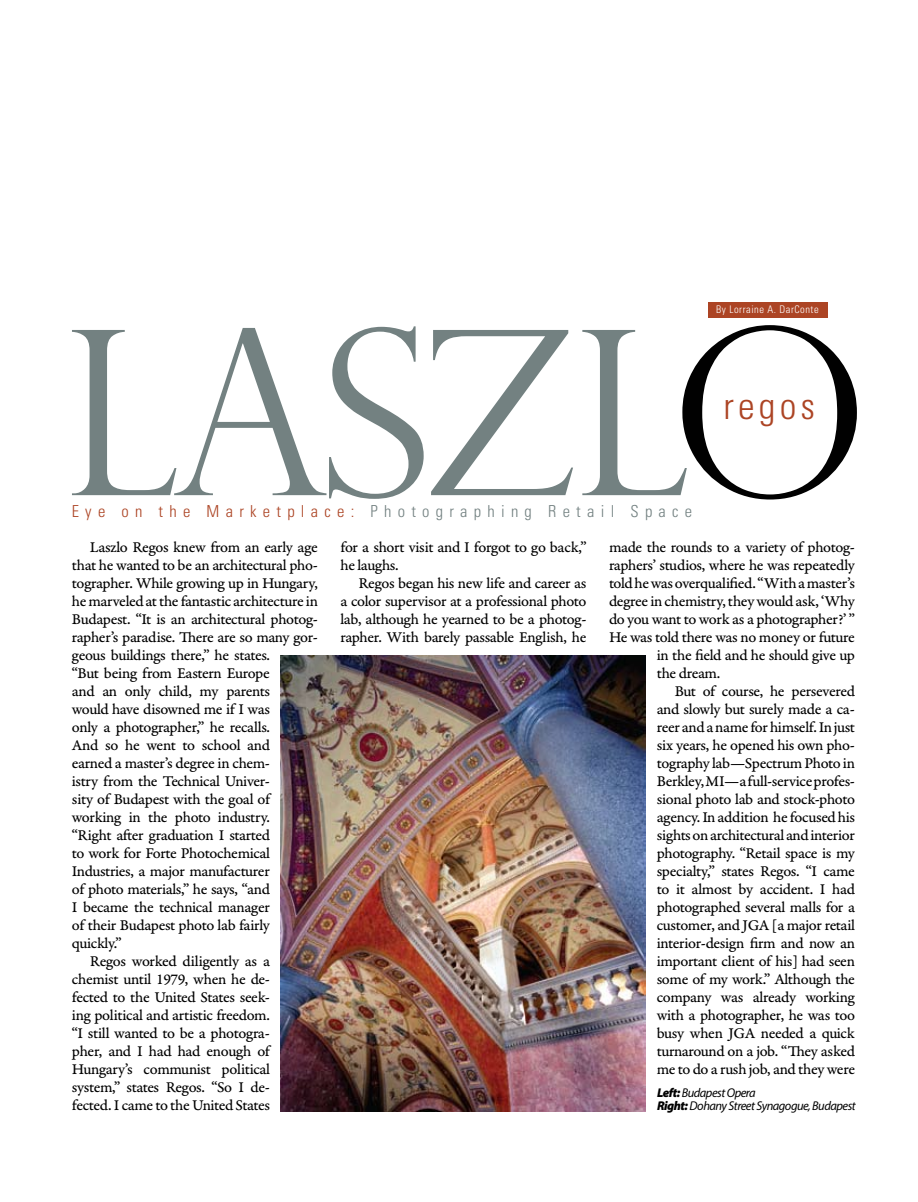
<style>
.page{position:relative;width:918px;height:1202px;background:#fff}
.page>*{position:absolute;margin:0;border:0;box-sizing:border-box;transform-origin:0 0}
.t1{font:300 229.65px "Perpetua Titling";letter-spacing:-.03em;color:#738181}
.t2{font:300 condensed 37.5px "Univers";letter-spacing:.11em;color:#ac4424}
.t3{font:300 condensed 16.5px "Univers";letter-spacing:.38em;color:#738181}
.t4{font:15.75px/18px "Garamond Premr Pro Capt";letter-spacing:-.025em;color:#000}
.t5{font:italic 12.75px/13.5px "Myriad Pro";letter-spacing:-.04em;color:#000}
.t6{font:300 condensed 10.5px "Univers";letter-spacing:.05em;color:#fff}
.s1{color:#010101}
.s2{color:#ac4424}
.s3{font-weight:900}
</style>
<div class="page">
<img style="left:281px;top:656px;width:365px;height:455px">
<div style="left:708px;top:302px;width:120px;height:15px;background:#ac4424"></div>
<p class="t6" style="left:716px;top:303px;width:104px">By Lorraine A. DarConte</p>
<h1 class="t1" style="left:63px;top:274px;width:807px">LASZL<span class="s1">O</span></h1>
<p class="t3" style="left:72px;top:501px;width:622px"><span class="s2">Eye on the Marketplace:</span> Photographing Retail Space</p>
<h2 class="t2" style="left:724px;top:383px;width:93px">regos</h2>
<p class="t4" style="left:90px;top:538px;width:230px">Laszlo Regos knew from an early age</p>
<p class="t4" style="left:72px;top:556px;width:248px">that he wanted to be an architectural pho-</p>
<p class="t4" style="left:72px;top:574px;width:248px">tographer. While growing up in Hungary,</p>
<p class="t4" style="left:72px;top:592px;width:248px">he marveled at the fantastic architecture in</p>
<p class="t4" style="left:72px;top:610px;width:248px">Budapest. “It is an architectural photog-</p>
<p class="t4" style="left:72px;top:628px;width:248px">rapher’s paradise. There are so many gor-</p>
<p class="t4" style="left:72px;top:646px;width:200px">geous buildings there,” he states.</p>
<p class="t4" style="left:72px;top:664px;width:200px">“But being from Eastern Europe</p>
<p class="t4" style="left:72px;top:682px;width:200px">and an only child, my parents</p>
<p class="t4" style="left:72px;top:700px;width:200px">would have disowned me if I was</p>
<p class="t4" style="left:72px;top:718px;width:200px">only a photographer,” he recalls.</p>
<p class="t4" style="left:72px;top:736px;width:200px">And so he went to school and</p>
<p class="t4" style="left:72px;top:754px;width:200px">earned a master’s degree in chem-</p>
<p class="t4" style="left:72px;top:772px;width:200px">istry from the Technical Univer-</p>
<p class="t4" style="left:72px;top:790px;width:200px">sity of Budapest with the goal of</p>
<p class="t4" style="left:72px;top:808px;width:200px">working in the photo industry.</p>
<p class="t4" style="left:72px;top:826px;width:200px">“Right after graduation I started</p>
<p class="t4" style="left:72px;top:844px;width:200px">to work for Forte Photochemical</p>
<p class="t4" style="left:72px;top:862px;width:200px">Industries, a major manufacturer</p>
<p class="t4" style="left:72px;top:880px;width:200px">of photo materials,” he says, “and</p>
<p class="t4" style="left:72px;top:898px;width:200px">I became the technical manager</p>
<p class="t4" style="left:72px;top:916px;width:200px">of their Budapest photo lab fairly</p>
<p class="t4" style="left:72px;top:934px;width:51px">quickly.”</p>
<p class="t4" style="left:90px;top:952px;width:182px">Regos worked diligently as a</p>
<p class="t4" style="left:72px;top:970px;width:200px">chemist until 1979, when he de-</p>
<p class="t4" style="left:72px;top:988px;width:200px">fected to the United States seek-</p>
<p class="t4" style="left:72px;top:1006px;width:200px">ing political and artistic freedom.</p>
<p class="t4" style="left:72px;top:1024px;width:200px">“I still wanted to be a photogra-</p>
<p class="t4" style="left:72px;top:1042px;width:200px">pher, and I had had enough of</p>
<p class="t4" style="left:72px;top:1060px;width:200px">Hungary’s communist political</p>
<p class="t4" style="left:72px;top:1078px;width:200px">system,” states Regos. “So I de-</p>
<p class="t4" style="left:72px;top:1096px;width:200px">fected. I came to the United States</p>
<p class="t4" style="left:340px;top:538px;width:248px">for a short visit and I forgot to go back,” he laughs.</p>
<p class="t4" style="left:340px;top:574px;width:248px;text-align:justify;text-indent:18px">Regos began his new life and career as a color supervisor at a professional photo lab, although he yearned to be a photog&shy;rapher. With barely passable English, he</p>
<p class="t4" style="left:609px;top:538px;width:248px">made the rounds to a variety of photog-</p>
<p class="t4" style="left:609px;top:556px;width:248px">raphers’ studios, where he was repeatedly</p>
<p class="t4" style="left:609px;top:574px;width:248px">told he was overqualified. “With a master’s</p>
<p class="t4" style="left:609px;top:592px;width:248px">degree in chemistry, they would ask, ‘Why</p>
<p class="t4" style="left:609px;top:610px;width:248px">do you want to work as a photographer?’ ”</p>
<p class="t4" style="left:609px;top:628px;width:247px">He was told there was no money or future</p>
<p class="t4" style="left:657px;top:646px;width:200px">in the field and he should give up</p>
<p class="t4" style="left:657px;top:664px;width:65px">the dream.</p>
<p class="t4" style="left:675px;top:682px;width:182px">But of course, he persevered</p>
<p class="t4" style="left:657px;top:700px;width:200px">and slowly but surely made a ca-</p>
<p class="t4" style="left:657px;top:718px;width:200px">reer and a name for himself. In just</p>
<p class="t4" style="left:657px;top:736px;width:200px">six years, he opened his own pho-</p>
<p class="t4" style="left:657px;top:754px;width:200px">tography lab—Spectrum Photo in</p>
<p class="t4" style="left:657px;top:772px;width:200px">Berkley, MI—a full-service profes-</p>
<p class="t4" style="left:657px;top:790px;width:200px">sional photo lab and stock-photo</p>
<p class="t4" style="left:657px;top:808px;width:200px">agency. In addition he focused his</p>
<p class="t4" style="left:657px;top:826px;width:200px">sights on architectural and interior</p>
<p class="t4" style="left:657px;top:844px;width:200px">photography. “Retail space is my</p>
<p class="t4" style="left:657px;top:862px;width:200px">specialty,” states Regos. “I came</p>
<p class="t4" style="left:657px;top:880px;width:200px">to it almost by accident. I had</p>
<p class="t4" style="left:657px;top:898px;width:200px">photographed several malls for a</p>
<p class="t4" style="left:657px;top:916px;width:200px">customer, and JGA [a major retail</p>
<p class="t4" style="left:657px;top:934px;width:200px">interior-design firm and now an</p>
<p class="t4" style="left:657px;top:952px;width:200px">important client of his] had seen</p>
<p class="t4" style="left:657px;top:970px;width:200px">some of my work.” Although the</p>
<p class="t4" style="left:657px;top:988px;width:200px">company was already working</p>
<p class="t4" style="left:657px;top:1006px;width:200px">with a photographer, he was too</p>
<p class="t4" style="left:657px;top:1024px;width:200px">busy when JGA needed a quick</p>
<p class="t4" style="left:657px;top:1042px;width:200px">turnaround on a job. “They asked</p>
<p class="t4" style="left:657px;top:1060px;width:200px">me to do a rush job, and they were</p>
<p class="t5" style="left:657px;top:1085px;width:200px"><span class="s3">Left:</span> Budapest Opera<br><span class="s3">Right:</span> Dohany Street Synagogue, Budapest</p>
</div>
